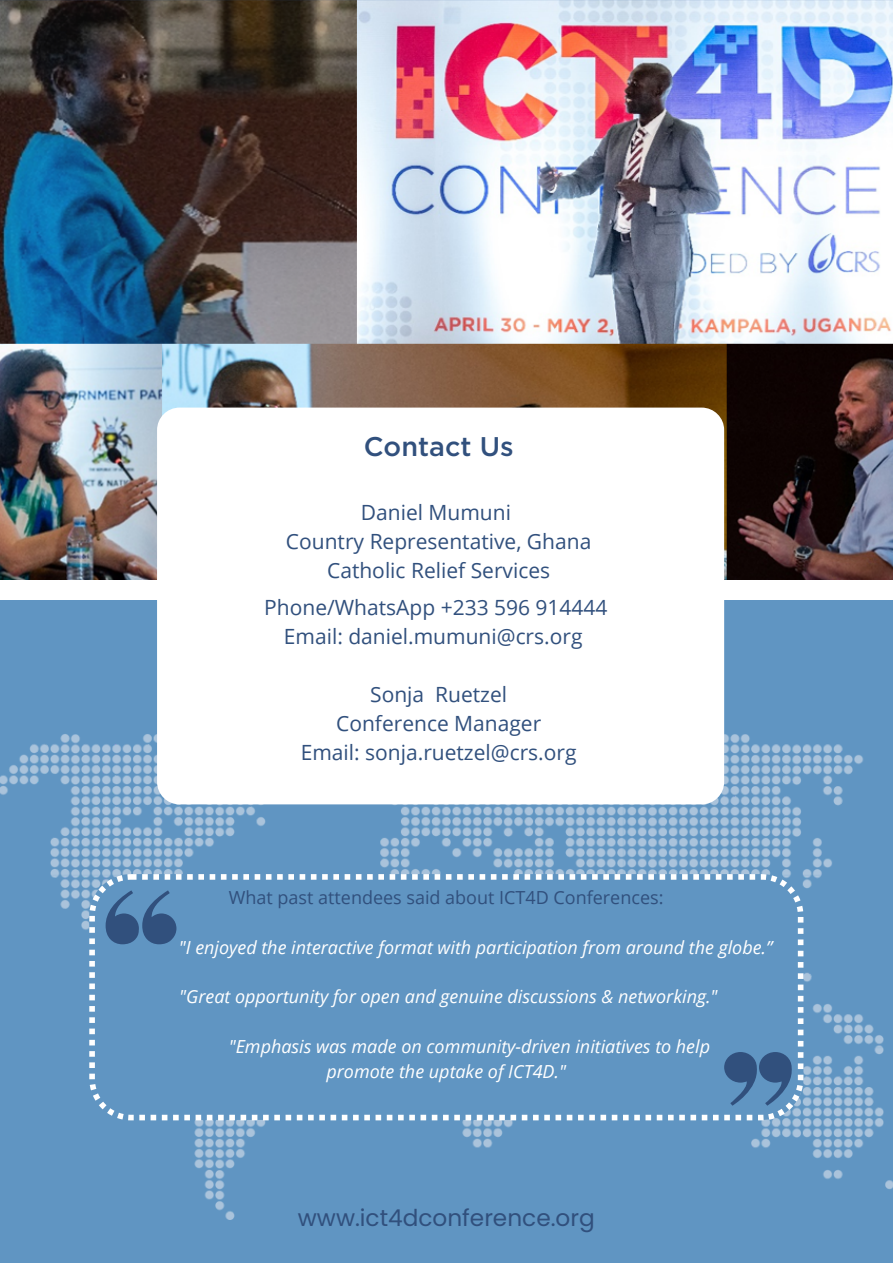
<style>
.page{position:relative;width:893px;height:1264px;background:#fff}
.page>*{position:absolute;margin:0;border:0;box-sizing:border-box;transform-origin:0 0}
.t1{font:500 27px "Gotham";color:#31507d}
.t2{font:23.25px "Poppins";color:#31507d}
.t3{font:21px/29px "Open Sans";color:#31507d;text-align:center}
.t4{font:italic 18px/24.8px "Open Sans";color:#fff}
.t5{font:18px "Open Sans";color:#31507d}
</style>
<div class="page">
<div style="left:0;top:0;width:892px;height:1262px;background:#6095c2"></div>
<div style="left:0;top:579px;width:892px;height:21px;background:#fff"></div>
<img style="left:0;top:0;width:892px;height:579px">
<img style="left:0;top:703px;width:892px;height:516px">
<div style="left:157px;top:407px;width:567px;height:397px;background:#fff;border-radius:22px"></div>
<svg style="left:89px;top:874px;width:714px;height:246px"></svg>
<svg style="left:106px;top:890px;width:70px;height:54px"></svg>
<svg style="left:724px;top:1052px;width:69px;height:53px"></svg>
<h1 class="t1" style="left:364px;top:430px;width:151px">Contact Us</h1>
<p class="t3" style="left:286px;top:497px;width:307px">Daniel Mumuni<br>Country Representative, Ghana<br>Catholic Relief Services</p>
<p class="t3" style="left:264px;top:592px;width:345px">Phone/WhatsApp +233 596 914444<br>Email: daniel.mumuni@crs.org</p>
<p class="t3" style="left:301px;top:679px;width:277px">Sonja Ruetzel<br>Conference Manager<br>Email: sonja.ruetzel@crs.org</p>
<p class="t5" style="left:229px;top:885px;width:436px">What past attendees said about ICT4D Conferences:</p>
<p class="t4" style="left:179px;top:934px;width:595px">"I enjoyed the interactive format with participation from around the globe.”</p>
<p class="t4" style="left:179px;top:984px;width:539px">"Great opportunity for open and genuine discussions &amp; networking."</p>
<p class="t4" style="left:326px;top:1033px;width:385px;text-indent:-98px">"Emphasis was made on community-driven initiatives to help promote the uptake of ICT4D."</p>
<p class="t2" style="left:298px;top:1201px;width:298px">www.ict4dconference.org</p>
</div>
